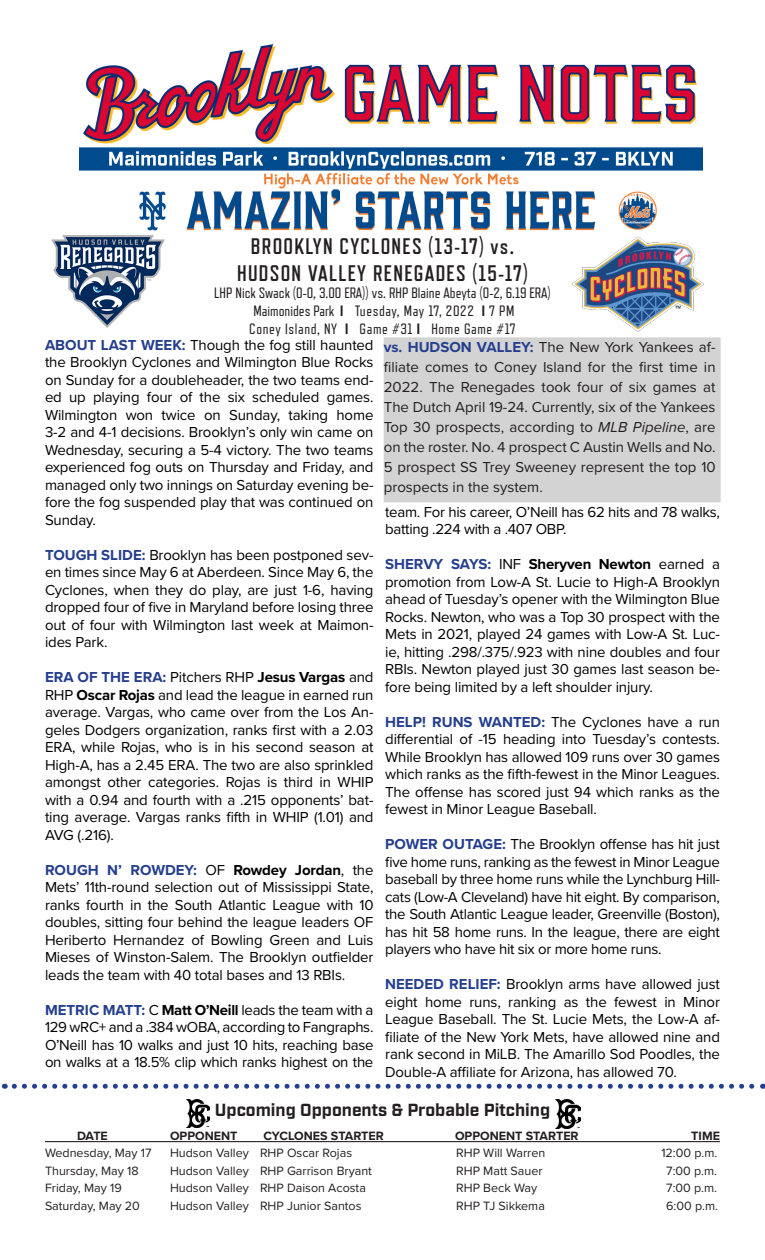
<style>
.page{position:relative;width:765px;height:1260px;background:#fff}
.page>*{position:absolute;margin:0;border:0;box-sizing:border-box;transform-origin:0 0}
.t1{font:700 22.5px "Refrigerator Deluxe";letter-spacing:.06em;color:#231f20;scale:.95 1}
.t2{font:700 17.5px "Industry";color:#231f20}
.t3{font:15px/17.5px "Proxima Nova";letter-spacing:-.01em;color:#000;text-align:justify}
.t4{font:15px/20px "Proxima Nova";color:#231f20;text-align:justify}
.t5{font:15px "Refrigerator Deluxe";color:#231f20}
.t6{font:15px "Refrigerator Deluxe";letter-spacing:.04em;color:#231f20}
.t7{font:12.5px "Proxima Nova";color:#231f20}
.t8{font:700 12.5px "Proxima Nova";color:#231f20}
.s1{font-weight:800}
.s2{font-weight:700;color:#253f8e}
.s3{font-weight:700}
.s4{font-style:italic}
</style>
<div class="page">
<div style="left:384px;top:338px;width:336px;height:164px;background:#d3d3d3"></div>
<svg style="left:14px;top:1084px;width:749px;height:5px"></svg>
<hr style="left:45px;top:1141px;width:675px;height:1px;background:#231f20">
<img style="left:186px;top:1099px;width:24px;height:29px">
<img style="left:555px;top:1099px;width:25px;height:30px">
<img style="left:572px;top:237px;width:132px;height:94px">
<img style="left:80px;top:44px;width:622px;height:187px">
<img style="left:51px;top:236px;width:113px;height:91px">
<p class="t1" style="left:251px;top:233px;width:278px">BROOKLYN CYCLONES (13-17) vs.</p>
<p class="t1" style="left:237px;top:260px;width:308px">HUDSON VALLEY RENEGADES (15-17)</p>
<p class="t5" style="left:214px;top:285px;width:338px">LHP Nick Swack (0-0, 3.00 ERA)) vs. RHP Blaine Abeyta (0-2, 6.19 ERA)</p>
<p class="t5" style="left:254px;top:303px;width:262px">Maimonides Park <span class="s1">I</span> Tuesday, May 17, 2022 <span class="s1">I</span> 7 PM</p>
<p class="t6" style="left:249px;top:321px;width:268px">Coney Island, NY <span class="s1">I</span> Game #31 <span class="s1">I</span> Home Game #17</p>
<p class="t3" style="left:45px;top:335px;width:330px"><span class="s2">ABOUT LAST WEEK:</span> Though the fog still haunted the Brooklyn Cyclones and Wilmington Blue Rocks on Sunday for a doubleheader, the two teams end&shy;ed up playing four of the six scheduled games.<br>Wilmington won twice on Sunday, taking home 3-2 and 4-1 decisions. Brooklyn’s only win came on Wednesday, securing a 5-4 victory. The two teams experienced fog outs on Thursday and Friday, and managed only two innings on Saturday evening be&shy;fore the fog suspended play that was continued on Sunday.</p>
<p class="t3" style="left:45px;top:545px;width:330px"><span class="s2">TOUGH SLIDE:</span> Brooklyn has been postponed sev&shy;en times since May 6 at Aberdeen. Since May 6, the Cyclones, when they do play, are just 1-6, having dropped four of five in Maryland before losing three out of four with Wilmington last week at Maimon&shy;ides Park.</p>
<p class="t3" style="left:45px;top:668px;width:330px"><span class="s2">ERA OF THE ERA:</span> Pitchers RHP <span class="s3">Jesus Vargas</span> and RHP <span class="s3">Oscar Rojas</span> and lead the league in earned run average. Vargas, who came over from the Los An&shy;geles Dodgers organization, ranks first with a 2.03<br>ERA, while Rojas, who is in his second season at High-A, has a 2.45 ERA. The two are also sprinkled amongst other categories. Rojas is third in WHIP with a 0.94 and fourth with a .215 opponents’ bat&shy;ting average. Vargas ranks fifth in WHIP (1.01) and AVG (.216).</p>
<p class="t3" style="left:45px;top:860px;width:330px"><span class="s2">ROUGH N’ ROWDEY:</span> OF <span class="s3">Rowdey Jordan</span>, the Mets’ 11th-round selection out of Mississippi State, ranks fourth in the South Atlantic League with 10 doubles, sitting four behind the league leaders OF Heriberto Hernandez of Bowling Green and Luis Mieses of Winston-Salem. The Brooklyn outfielder leads the team with 40 total bases and 13 RBIs.</p>
<p class="t3" style="left:45px;top:1000px;width:330px"><span class="s2">METRIC MATT:</span> C <span class="s3">Matt O’Neill</span> leads the team with a 129 wRC+ and a .384 wOBA, according to Fangraphs.<br>O’Neill has 10 walks and just 10 hits, reaching base on walks at a 18.5% clip which ranks highest on the</p>
<p class="t4" style="left:384px;top:337px;width:333px"><span class="s2">vs. HUDSON VALLEY:</span> The New York Yankees af&shy;filiate comes to Coney Island for the first time in 2022. The Renegades took four of six games at The Dutch April 19-24. Currently, six of the Yankees Top 30 prospects, according to <span class="s4">MLB Pipeline</span>, are on the roster. No. 4 prospect C Austin Wells and No.<br>5 prospect SS Trey Sweeney represent the top 10 prospects in the system.</p>
<p class="t3" style="left:385px;top:502px;width:336px">team. For his career, O’Neill has 62 hits and 78 walks, batting .224 with a .407 OBP.</p>
<p class="t3" style="left:385px;top:555px;width:336px"><span class="s2">SHERVY SAYS:</span> INF <span class="s3">Sheryven Newton</span> earned a promotion from Low-A St. Lucie to High-A Brooklyn ahead of Tuesday’s opener with the Wilmington Blue Rocks. Newton, who was a Top 30 prospect with the Mets in 2021, played 24 games with Low-A St. Luc&shy;ie, hitting .298/.375/.923 with nine doubles and four RBIs. Newton played just 30 games last season be&shy;fore being limited by a left shoulder injury.</p>
<p class="t3" style="left:385px;top:712px;width:336px"><span class="s2">HELP! RUNS WANTED:</span> The Cyclones have a run differential of -15 heading into Tuesday’s contests.<br>While Brooklyn has allowed 109 runs over 30 games which ranks as the fifth-fewest in the Minor Leagues.<br>The offense has scored just 94 which ranks as the fewest in Minor League Baseball.</p>
<p class="t3" style="left:385px;top:835px;width:336px"><span class="s2">POWER OUTAGE:</span> The Brooklyn offense has hit just five home runs, ranking as the fewest in Minor League baseball by three home runs while the Lynchburg Hill&shy;cats (Low-A Cleveland) have hit eight. By comparison, the South Atlantic League leader, Greenville (Boston), has hit 58 home runs. In the league, there are eight players who have hit six or more home runs.</p>
<p class="t3" style="left:385px;top:975px;width:336px"><span class="s2">NEEDED RELIEF:</span> Brooklyn arms have allowed just eight home runs, ranking as the fewest in Minor League Baseball. The St. Lucie Mets, the Low-A af&shy;filiate of the New York Mets, have allowed nine and rank second in MiLB. The Amarillo Sod Poodles, the Double-A affiliate for Arizona, has allowed 70.</p>
<p class="t2" style="left:215px;top:1100px;width:337px">Upcoming Opponents &amp; Probable Pitching</p>
<p class="t8" style="left:77px;top:1126px;width:32px">DATE</p>
<p class="t8" style="left:170px;top:1126px;width:69px">OPPONENT</p>
<p class="t8" style="left:264px;top:1126px;width:122px">CYCLONES STARTER</p>
<p class="t8" style="left:455px;top:1126px;width:125px">OPPONENT STARTER</p>
<p class="t8" style="left:691px;top:1126px;width:30px">TIME</p>
<p class="t7" style="left:45px;top:1144px;width:108px">Wednesday, May 17</p>
<p class="t7" style="left:170px;top:1144px;width:184px">Hudson Valley RHP Oscar Rojas</p>
<p class="t7" style="left:456px;top:1144px;width:91px">RHP Will Warren</p>
<p class="t7" style="left:661px;top:1144px;width:57px">12:00 p.m.</p>
<p class="t7" style="left:45px;top:1161px;width:95px">Thursday, May 18</p>
<p class="t7" style="left:170px;top:1161px;width:203px">Hudson Valley RHP Garrison Bryant</p>
<p class="t7" style="left:456px;top:1161px;width:88px">RHP Matt Sauer</p>
<p class="t7" style="left:666px;top:1161px;width:52px">7:00 p.m.</p>
<p class="t7" style="left:45px;top:1179px;width:78px">Friday, May 19</p>
<p class="t7" style="left:170px;top:1179px;width:197px">Hudson Valley RHP Daison Acosta</p>
<p class="t7" style="left:456px;top:1179px;width:83px">RHP Beck Way</p>
<p class="t7" style="left:666px;top:1179px;width:52px">7:00 p.m.</p>
<p class="t7" style="left:45px;top:1196px;width:96px">Saturday, May 20</p>
<p class="t7" style="left:170px;top:1196px;width:193px">Hudson Valley RHP Junior Santos</p>
<p class="t7" style="left:456px;top:1196px;width:90px">RHP TJ Sikkema</p>
<p class="t7" style="left:666px;top:1196px;width:53px">6:00 p.m.</p>
</div>
